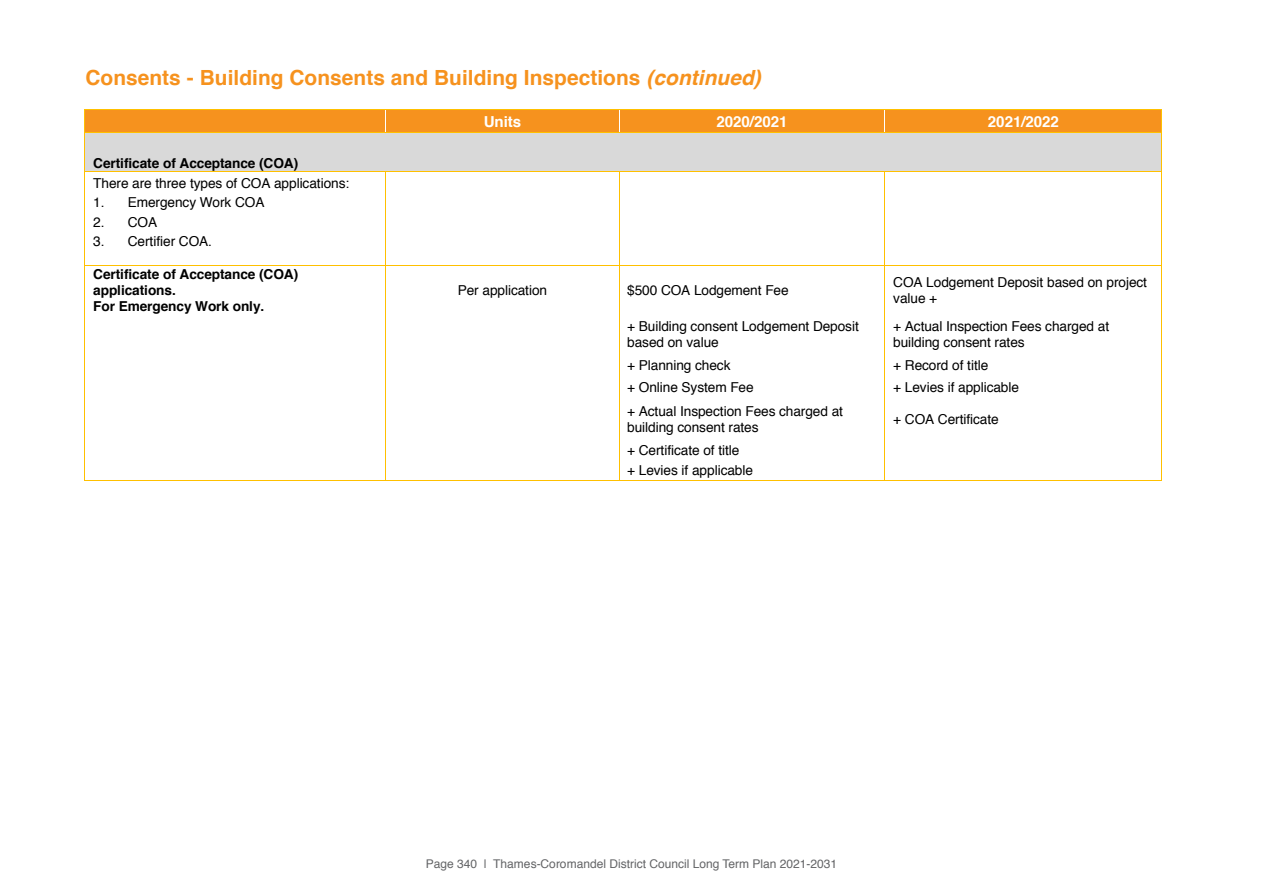
<style>
.page{position:relative;width:1263px;height:893px;background:#fff}
.page>*{position:absolute;margin:0;border:0;box-sizing:border-box;transform-origin:0 0}
.t1{font:700 20.85px "Helvetica";letter-spacing:.005em;color:#f6921e}
.t2{font:700 15.15px "Helvetica";letter-spacing:-.005em;color:#fff}
.t3{font:13.65px/16.2px "Helvetica";letter-spacing:-.005em;color:#000}
.t4{font:700 13.65px/16.2px "Helvetica";letter-spacing:-.005em;color:#000}
.t5{font:12px "Helvetica";color:#636466}
.s1{font-style:italic}
</style>
<div class="page">
<div style="left:85px;top:110px;width:300px;height:23px;background:#f6921e"></div>
<div style="left:386px;top:110px;width:233px;height:23px;background:#f6921e"></div>
<div style="left:619px;top:110px;width:266px;height:23px;background:#f6921e"></div>
<div style="left:885px;top:110px;width:276px;height:23px;background:#f6921e"></div>
<hr style="left:85px;top:109px;width:300px;height:1px;background:#ffc000">
<hr style="left:385px;top:109px;width:234px;height:1px;background:#ffc000">
<hr style="left:619px;top:109px;width:266px;height:1px;background:#ffc000">
<hr style="left:885px;top:109px;width:276px;height:1px;background:#ffc000">
<div style="left:85px;top:133px;width:1076px;height:38px;background:#d9d9d9"></div>
<hr style="left:85px;top:133px;width:300px;height:1px;background:#ffc000">
<hr style="left:385px;top:133px;width:234px;height:1px;background:#ffc000">
<svg style="left:619px;top:110px;width:1px;height:23px"></svg>
<hr style="left:619px;top:133px;width:266px;height:1px;background:#ffc000">
<hr style="left:885px;top:133px;width:276px;height:1px;background:#ffc000">
<svg style="left:1161px;top:109px;width:1px;height:24px"></svg>
<hr style="left:85px;top:133px;width:1px;height:38px;background:#ffc000">
<hr style="left:1161px;top:133px;width:1px;height:38px;background:#ffc000">
<hr style="left:85px;top:171px;width:300px;height:1px;background:#ffc000">
<hr style="left:385px;top:171px;width:234px;height:1px;background:#ffc000">
<hr style="left:619px;top:171px;width:266px;height:1px;background:#ffc000">
<hr style="left:885px;top:171px;width:276px;height:1px;background:#ffc000">
<hr style="left:85px;top:265px;width:300px;height:1px;background:#ffc000">
<svg style="left:385px;top:172px;width:1px;height:93px"></svg>
<hr style="left:385px;top:265px;width:234px;height:1px;background:#ffc000">
<svg style="left:619px;top:172px;width:1px;height:93px"></svg>
<hr style="left:619px;top:265px;width:266px;height:1px;background:#ffc000">
<hr style="left:885px;top:265px;width:276px;height:1px;background:#ffc000">
<svg style="left:1161px;top:171px;width:1px;height:95px"></svg>
<hr style="left:85px;top:266px;width:1px;height:48px;background:#ffc000">
<hr style="left:385px;top:266px;width:1px;height:48px;background:#ffc000">
<hr style="left:619px;top:266px;width:1px;height:48px;background:#ffc000">
<hr style="left:885px;top:266px;width:1px;height:48px;background:#ffc000">
<hr style="left:1161px;top:266px;width:1px;height:48px;background:#ffc000">
<hr style="left:85px;top:314px;width:1px;height:40px;background:#ffc000">
<hr style="left:385px;top:314px;width:1px;height:40px;background:#ffc000">
<hr style="left:619px;top:314px;width:1px;height:40px;background:#ffc000">
<hr style="left:885px;top:314px;width:1px;height:40px;background:#ffc000">
<hr style="left:1161px;top:314px;width:1px;height:40px;background:#ffc000">
<svg style="left:385px;top:354px;width:1px;height:44px"></svg>
<svg style="left:619px;top:354px;width:1px;height:44px"></svg>
<svg style="left:1161px;top:354px;width:1px;height:44px"></svg>
<hr style="left:85px;top:398px;width:1px;height:42px;background:#ffc000">
<hr style="left:385px;top:398px;width:1px;height:42px;background:#ffc000">
<hr style="left:619px;top:398px;width:1px;height:42px;background:#ffc000">
<hr style="left:885px;top:398px;width:1px;height:42px;background:#ffc000">
<hr style="left:1161px;top:398px;width:1px;height:42px;background:#ffc000">
<hr style="left:85px;top:480px;width:300px;height:1px;background:#ffc000">
<svg style="left:385px;top:440px;width:1px;height:40px"></svg>
<hr style="left:385px;top:480px;width:234px;height:1px;background:#ffc000">
<svg style="left:619px;top:440px;width:1px;height:40px"></svg>
<hr style="left:619px;top:480px;width:266px;height:1px;background:#ffc000">
<hr style="left:885px;top:480px;width:276px;height:1px;background:#ffc000">
<svg style="left:1161px;top:440px;width:1px;height:41px"></svg>
<h1 class="t1" style="left:85px;top:61px;width:677px">Consents - Building Consents and Building Inspections <span class="s1">(continued)</span></h1>
<p class="t2" style="left:484px;top:109px;width:39px">Units</p>
<p class="t2" style="left:716px;top:109px;width:72px">2020/2021</p>
<p class="t2" style="left:988px;top:109px;width:72px">2021/2022</p>
<p class="t4" style="left:93px;top:155px;width:206px">Certificate of Acceptance (COA)</p>
<p class="t3" style="left:93px;top:175px;width:257px">There are three types of COA applications:</p>
<p class="t3" style="left:93px;top:195px;width:173px">1. Emergency Work COA</p>
<p class="t3" style="left:93px;top:214px;width:65px">2. COA</p>
<p class="t3" style="left:93px;top:233px;width:120px">3. Certifier COA.</p>
<p class="t4" style="left:93px;top:266px;width:206px">Certificate of Acceptance (COA) applications.<br>For Emergency Work only.</p>
<p class="t3" style="left:458px;top:282px;width:91px">Per application</p>
<p class="t3" style="left:627px;top:282px;width:163px">$500 COA Lodgement Fee</p>
<p class="t3" style="left:893px;top:274px;width:255px">COA Lodgement Deposit based on project value +</p>
<p class="t3" style="left:627px;top:318px;width:233px">+ Building consent Lodgement Deposit based on value</p>
<p class="t3" style="left:893px;top:318px;width:217px">+ Actual Inspection Fees charged at building consent rates</p>
<p class="t3" style="left:627px;top:358px;width:105px">+ Planning check</p>
<p class="t3" style="left:893px;top:358px;width:97px">+ Record of title</p>
<p class="t3" style="left:627px;top:380px;width:128px">+ Online System Fee</p>
<p class="t3" style="left:893px;top:380px;width:127px">+ Levies if applicable</p>
<p class="t3" style="left:627px;top:404px;width:217px">+ Actual Inspection Fees charged at building consent rates</p>
<p class="t3" style="left:893px;top:412px;width:107px">+ COA Certificate</p>
<p class="t3" style="left:627px;top:441px;width:127px;line-height:19.8px">+ Certificate of title<br>+ Levies if applicable</p>
<p class="t5" style="left:426px;top:855px;width:413px">Page 340 | Thames-Coromandel District Council Long Term Plan 2021-2031</p>
</div>
